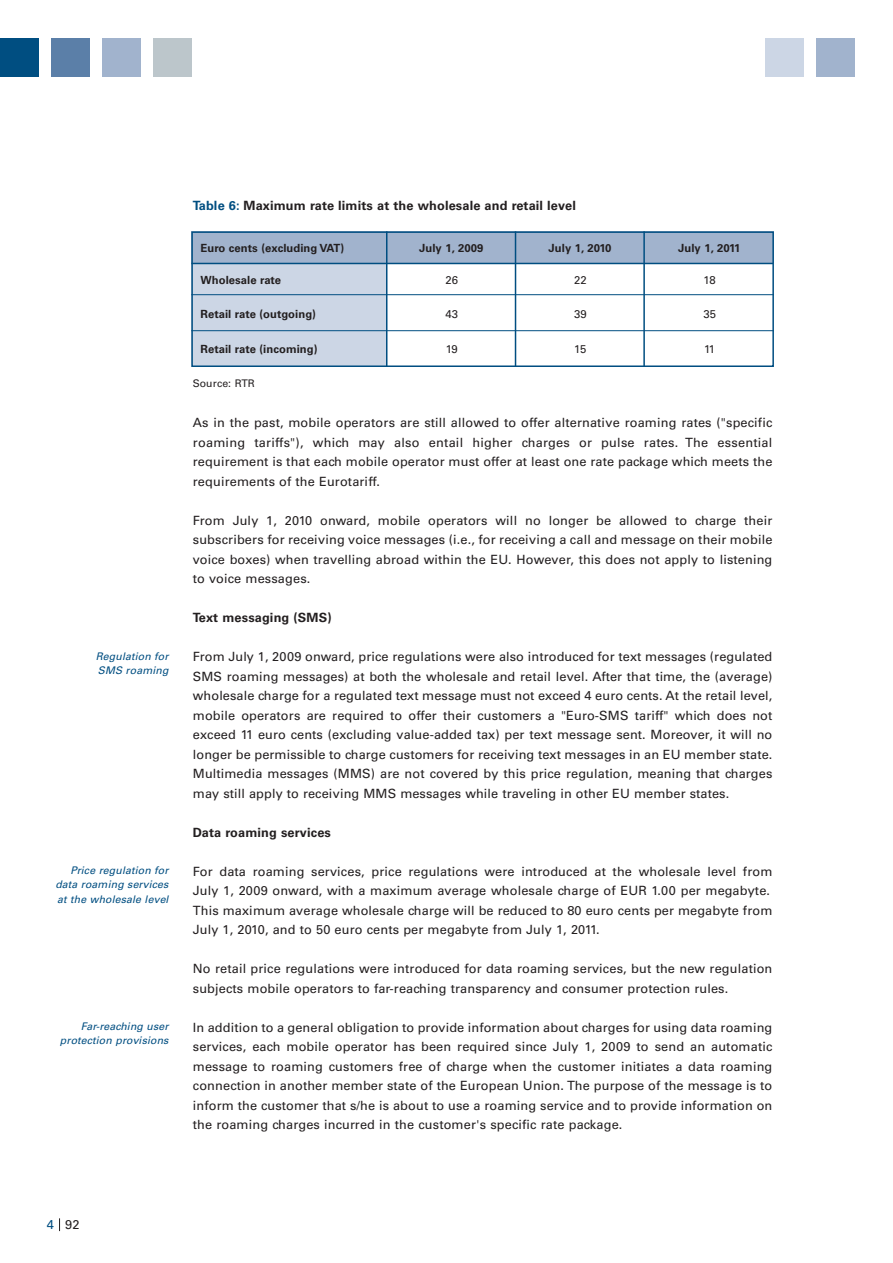
<style>
.page{position:relative;width:893px;height:1263px;background:#fff}
.page>*{position:absolute;margin:0;border:0;box-sizing:border-box;transform-origin:0 0}
.t1{font:12.75px/19.5px "Univers";letter-spacing:.01em;color:#231f20;text-align:justify}
.t2{font:700 12.75px "Univers";letter-spacing:.01em;color:#231f20}
.t3{font:700 11.25px "Univers";letter-spacing:.005em;color:#231f20}
.t4{font:11.25px "Univers";letter-spacing:.005em;color:#231f20}
.t5{font:italic 10.5px/14.5px "Univers";letter-spacing:.015em;color:#004e81;text-align:justify}
.t6{font:10.5px "Univers";letter-spacing:.01em;color:#231f20}
.s1{color:#004e81}
</style>
<div class="page">
<svg style="left:59px;top:1218px;width:1px;height:13px"></svg>
<div style="left:153px;top:38px;width:38px;height:39px;background:#bcc6cb"></div>
<div style="left:102px;top:38px;width:38px;height:39px;background:#a1b3cd"></div>
<div style="left:51px;top:38px;width:38px;height:39px;background:#5b7fa8"></div>
<div style="left:0;top:38px;width:38px;height:39px;background:#004e81"></div>
<div style="left:816px;top:38px;width:39px;height:39px;background:#a1b3cd"></div>
<div style="left:765px;top:38px;width:39px;height:39px;background:#ccd6e5"></div>
<div style="left:191px;top:263px;width:196px;height:104px;background:#ccd6e5"></div>
<div style="left:191px;top:231px;width:583px;height:32px;background:#a1b3cd"></div>
<hr style="left:191px;top:263px;width:582px;height:1px;background:#004e81">
<hr style="left:386px;top:231px;width:1px;height:136px;background:#004e81">
<hr style="left:515px;top:231px;width:1px;height:136px;background:#004e81">
<hr style="left:191px;top:294px;width:583px;height:1px;background:#004e81">
<hr style="left:191px;top:330px;width:583px;height:1px;background:#004e81">
<hr style="left:643px;top:231px;width:2px;height:136px;background:#004e81">
<div style="left:191px;top:231px;width:583px;height:136px;border:2px solid #004e81"></div>
<p class="t5" style="left:96px;top:650px;width:74px">Regulation for<br>SMS roaming</p>
<p class="t5" style="left:55px;top:863px;width:115px;text-indent:15px">Price regulation for data roaming services at the wholesale level</p>
<p class="t5" style="left:60px;top:1020px;width:110px;text-align:right">Far-reaching user protection provisions</p>
<p class="t2" style="left:193px;top:201px;width:385px"><span class="s1">Table 6:</span> Maximum rate limits at the wholesale and retail level</p>
<p class="t3" style="left:200px;top:243px;width:145px">Euro cents (excluding VAT)</p>
<p class="t3" style="left:419px;top:243px;width:66px">July 1, 2009</p>
<p class="t4" style="left:445px;top:275px;width:14px">26</p>
<p class="t4" style="left:445px;top:310px;width:14px">43</p>
<p class="t4" style="left:446px;top:344px;width:13px">19</p>
<p class="t3" style="left:549px;top:243px;width:64px">July 1, 2010</p>
<p class="t4" style="left:574px;top:275px;width:14px">22</p>
<p class="t4" style="left:574px;top:310px;width:14px">39</p>
<p class="t4" style="left:574px;top:344px;width:14px">15</p>
<p class="t3" style="left:200px;top:275px;width:82px">Wholesale rate</p>
<p class="t3" style="left:200px;top:310px;width:117px">Retail rate (outgoing)</p>
<p class="t3" style="left:200px;top:344px;width:118px">Retail rate (incoming)</p>
<p class="t6" style="left:193px;top:379px;width:64px">Source: RTR</p>
<p class="t3" style="left:678px;top:243px;width:64px">July 1, 2011</p>
<p class="t4" style="left:703px;top:275px;width:14px">18</p>
<p class="t4" style="left:703px;top:310px;width:14px">35</p>
<p class="t4" style="left:704px;top:344px;width:13px">11</p>
<p class="t1" style="left:193px;top:414px;width:581px">As in the past, mobile operators are still allowed to offer alternative roaming rates ("specific roaming tariffs"), which may also entail higher charges or pulse rates. The essential requirement is that each mobile operator must offer at least one rate package which meets the requirements of the Eurotariff.</p>
<p class="t1" style="left:193px;top:511px;width:581px">From July 1, 2010 onward, mobile operators will no longer be allowed to charge their subscribers for receiving voice messages (i.e., for receiving a call and message on their mobile voice boxes) when travelling abroad within the EU. However, this does not apply to listening to voice messages.</p>
<p class="t2" style="left:193px;top:613px;width:140px">Text messaging (SMS)</p>
<p class="t1" style="left:193px;top:648px;width:581px">From July 1, 2009 onward, price regulations were also introduced for text messages (regulated SMS roaming messages) at both the wholesale and retail level. After that time, the (average) wholesale charge for a regulated text message must not exceed 4 euro cents. At the retail level, mobile operators are required to offer their customers a "Euro-SMS tariff" which does not exceed 11 euro cents (excluding value-added tax) per text message sent. Moreover, it will no longer be permissible to charge customers for receiving text messages in an EU member state.<br>Multimedia messages (MMS) are not covered by this price regulation, meaning that charges may still apply to receiving MMS messages while traveling in other EU member states.</p>
<p class="t2" style="left:193px;top:827px;width:140px">Data roaming services</p>
<p class="t1" style="left:193px;top:862px;width:581px;text-align:left">For data roaming services, price regulations were introduced at the wholesale level from July 1, 2009 onward, with a maximum average wholesale charge of EUR 1.00 per megabyte.<br>This maximum average wholesale charge will be reduced to 80 euro cents per megabyte from July 1, 2010, and to 50 euro cents per megabyte from July 1, 2011.</p>
<p class="t1" style="left:193px;top:960px;width:581px">No retail price regulations were introduced for data roaming services, but the new regulation subjects mobile operators to far-reaching transparency and consumer protection rules.</p>
<p class="t1" style="left:193px;top:1018px;width:581px">In addition to a general obligation to provide information about charges for using data roaming services, each mobile operator has been required since July 1, 2009 to send an automatic message to roaming customers free of charge when the customer initiates a data roaming connection in another member state of the European Union. The purpose of the message is to inform the customer that s/he is about to use a roaming service and to provide information on the roaming charges incurred in the customer's specific rate package.</p>
<p class="t1" style="left:47px;top:1216px;width:34px"><span class="s1">4</span> 92</p>
</div>
